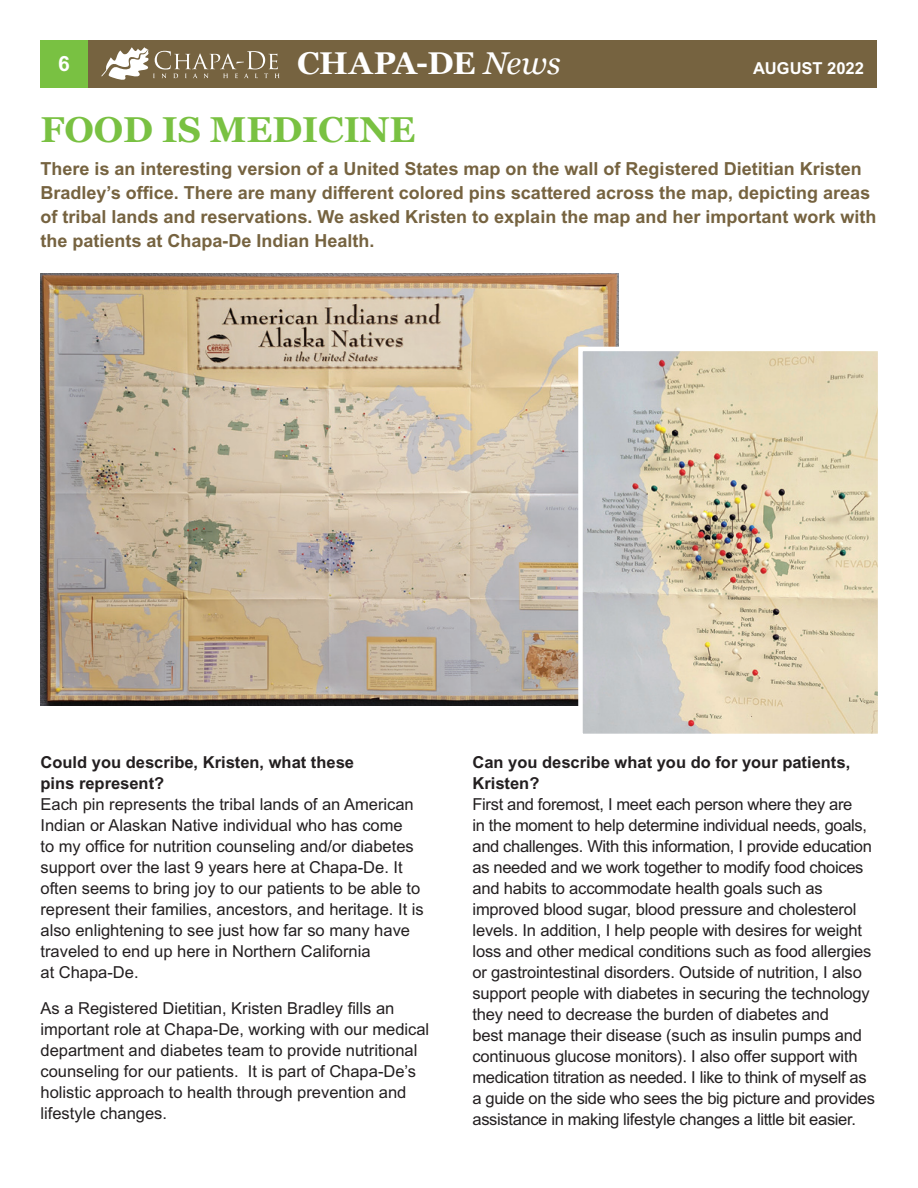
<style>
.page{position:relative;width:918px;height:1188px;background:#fff}
.page>*{position:absolute;margin:0;border:0;box-sizing:border-box;transform-origin:0 0}
.t1{font:700 36px "Georgia";letter-spacing:-.005em;color:#79c142}
.t2{font:700 31.5px "Georgia";letter-spacing:-.01em;color:#fff}
.t3{font:700 21px "Arial MT Std";color:#fff}
.t4{font:700 18px/24px "Arial MT Std";color:#766340}
.t5{font:16.5px/21px "Arial MT Std";letter-spacing:-.01em;color:#231f20}
.t6{font:700 16.5px/21px "Arial MT Std";color:#231f20}
.t7{font:700 16.5px "Arial MT Std";color:#fff}
.s1{font-weight:400;font-style:italic}
</style>
<div class="page">
<div style="left:40px;top:40px;width:838px;height:48px;background:#766340"></div>
<svg style="left:102px;top:47px;width:178px;height:33px"></svg>
<div style="left:40px;top:40px;width:48px;height:48px;background:#79c142"></div>
<img style="left:40px;top:273px;width:579px;height:432px">
<img style="left:583px;top:352px;width:294px;height:381px">
<div style="left:578px;top:347px;width:304px;height:391px;border:4px solid #fff"></div>
<p class="t3" style="left:58px;top:51px;width:13px">6</p>
<h2 class="t2" style="left:297px;top:43px;width:265px">CHAPA-DE <span class="s1">News</span></h2>
<p class="t7" style="left:753px;top:59px;width:112px">AUGUST 2022</p>
<h1 class="t1" style="left:40px;top:106px;width:377px">FOOD IS MEDICINE</h1>
<p class="t4" style="left:40px;top:157px;width:837px">There is an interesting version of a United States map on the wall of Registered Dietitian Kristen Bradley’s office. There are many different colored pins scattered across the map, depicting areas of tribal lands and reservations. We asked Kristen to explain the map and her important work with the patients at Chapa-De Indian Health.</p>
<p class="t6" style="left:40px;top:751px;width:315px">Could you describe, Kristen, what these pins represent?</p>
<p class="t5" style="left:40px;top:794px;width:385px">Each pin represents the tribal lands of an American Indian or Alaskan Native individual who has come<br>to my office for nutrition counseling and/or diabetes support over the last 9 years here at Chapa-De. It often seems to bring joy to our patients to be able to represent their families, ancestors, and heritage. It is also enlightening to see just how far so many have traveled to end up here in Northern California<br>at Chapa-De.</p>
<p class="t5" style="left:40px;top:998px;width:390px">As a Registered Dietitian, Kristen Bradley fills an important role at Chapa-De, working with our medical department and diabetes team to provide nutritional counseling for our patients. It is part of Chapa-De’s holistic approach to health through prevention and lifestyle changes.</p>
<p class="t6" style="left:473px;top:752px;width:379px">Can you describe what you do for your patients,<br>Kristen?</p>
<p class="t5" style="left:473px;top:794px;width:404px">First and foremost, I meet each person where they are<br>in the moment to help determine individual needs, goals, and challenges. With this information, I provide education as needed and we work together to modify food choices and habits to accommodate health goals such as improved blood sugar, blood pressure and cholesterol levels. In addition, I help people with desires for weight loss and other medical conditions such as food allergies or gastrointestinal disorders. Outside of nutrition, I also support people with diabetes in securing the technology they need to decrease the burden of diabetes and<br>best manage their disease (such as insulin pumps and continuous glucose monitors). I also offer support with medication titration as needed. I like to think of myself as a guide on the side who sees the big picture and provides assistance in making lifestyle changes a little bit easier.</p>
</div>
